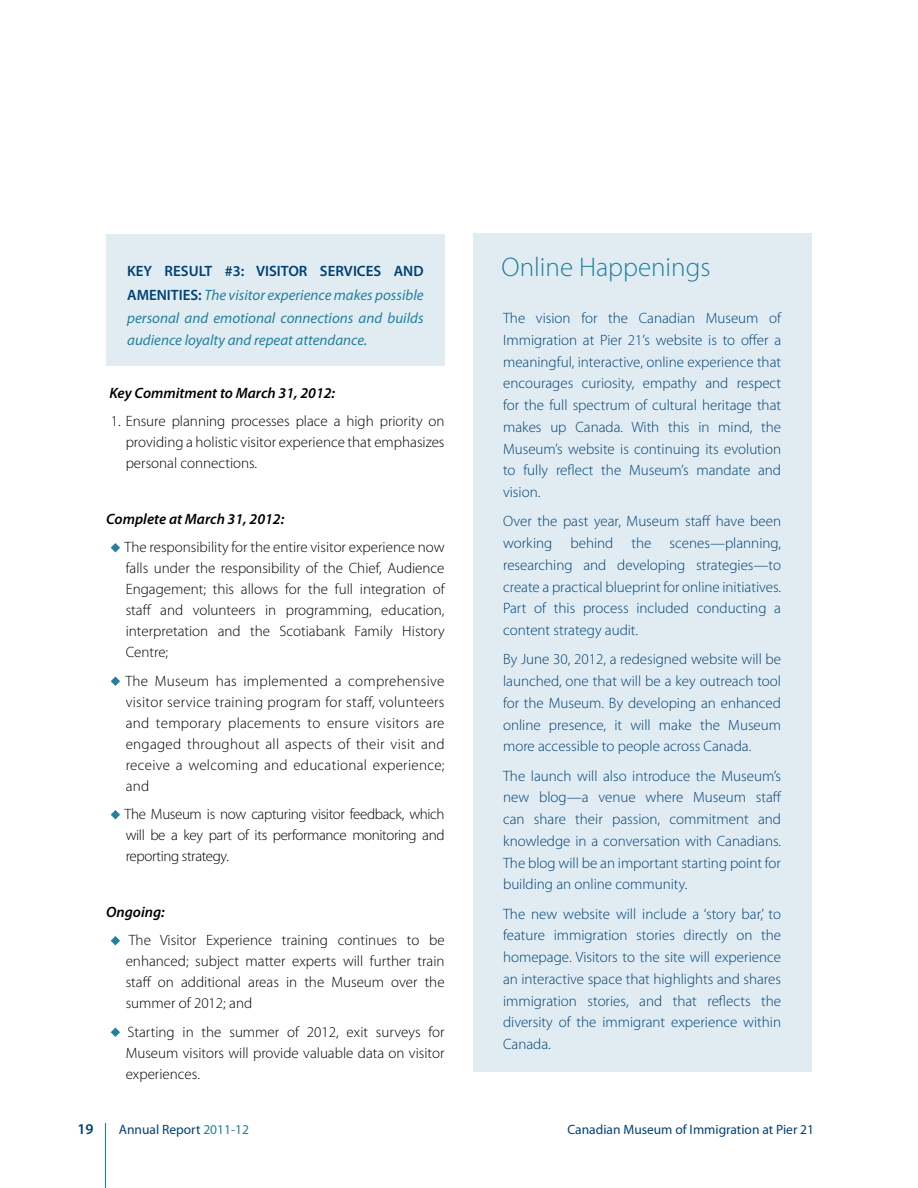
<style>
.page{position:relative;width:918px;height:1188px;background:#fff}
.page>*{position:absolute;margin:0;border:0;box-sizing:border-box;transform-origin:0 0}
.t1{font:300 27px "Myriad Pro";color:#24809e}
.t2{font:300 15px/21.8px "Myriad Pro";color:#004174;text-align:justify}
.t3{font:300 15px/21px "Myriad Pro";color:#000;text-align:justify}
.t4{font:600 15px/24px "Myriad Pro";color:#004174}
.t5{font:italic 15px/22.5px "Myriad Pro";color:#24809e}
.t6{font:italic 600 15px "Myriad Pro";color:#000}
.t7{font:13.5px "Myriad Pro";color:#004174}
.s1{font-weight:400;font-style:italic;color:#24809e}
.s2{color:#24809e}
</style>
<div class="page">
<hr style="left:105px;top:1123px;width:1px;height:65px;background:#24809e">
<div style="left:474px;top:234px;width:338px;height:838px;background:#e0ecf2"></div>
<div style="left:106px;top:234px;width:339px;height:131px;background:#e0ecf2"></div>
<svg style="left:111px;top:543px;width:9px;height:9px"></svg>
<svg style="left:111px;top:677px;width:9px;height:9px"></svg>
<svg style="left:111px;top:810px;width:9px;height:9px"></svg>
<svg style="left:111px;top:936px;width:9px;height:9px"></svg>
<svg style="left:111px;top:1028px;width:9px;height:9px"></svg>
<p class="t4" style="left:127px;top:259px;width:298px">KEY RESULT #3: VISITOR SERVICES AND<br>AMENITIES: <span class="s1">The visitor experience makes possible</span></p>
<p class="t5" style="left:127px;top:306px;width:298px">personal and emotional connections and builds audience loyalty and repeat attendance.</p>
<p class="t6" style="left:109px;top:383px;width:227px">Key Commitment to March 31, 2012:</p>
<p class="t3" style="left:126px;top:411px;width:320px;text-indent:-15px">1. Ensure planning processes place a high priority on providing a holistic visitor experience that emphasizes personal connections.</p>
<p class="t6" style="left:106px;top:509px;width:180px">Complete at March 31, 2012:</p>
<p class="t3" style="left:124px;top:537px;width:322px">The responsibility for the entire visitor experience now falls under the responsibility of the Chief, Audience Engagement; this allows for the full integration of staff and volunteers in programming, education, interpretation and the Scotiabank Family History Centre;</p>
<p class="t3" style="left:125px;top:671px;width:321px">The Museum has implemented a comprehensive visitor service training program for staff, volunteers and temporary placements to ensure visitors are engaged throughout all aspects of their visit and receive a welcoming and educational experience; and</p>
<p class="t3" style="left:125px;top:804px;width:322px">The Museum is now capturing visitor feedback, which will be a key part of its performance monitoring and reporting strategy.</p>
<p class="t6" style="left:106px;top:902px;width:60px">Ongoing:</p>
<p class="t3" style="left:126px;top:930px;width:320px">The Visitor Experience training continues to be enhanced; subject matter experts will further train staff on additional areas in the Museum over the summer of 2012; and</p>
<p class="t3" style="left:126px;top:1022px;width:320px">Starting in the summer of 2012, exit surveys for Museum visitors will provide valuable data on visitor experiences.</p>
<h1 class="t1" style="left:502px;top:252px;width:210px">Online Happenings</h1>
<p class="t2" style="left:503px;top:307px;width:280px">The vision for the Canadian Museum of Immigration at Pier 21’s website is to offer a meaningful, interactive, online experience that encourages curiosity, empathy and respect for the full spectrum of cultural heritage that makes up Canada. With this in mind, the Museum’s website is continuing its evolution to fully reflect the Museum’s mandate and vision.</p>
<p class="t2" style="left:503px;top:511px;width:280px">Over the past year, Museum staff have been working behind the scenes—planning, researching and developing strategies—to create a practical blueprint for online initiatives.<br>Part of this process included conducting a content strategy audit.</p>
<p class="t2" style="left:503px;top:649px;width:280px">By June 30, 2012, a redesigned website will be launched, one that will be a key outreach tool for the Museum. By developing an enhanced online presence, it will make the Museum more accessible to people across Canada.</p>
<p class="t2" style="left:503px;top:765px;width:280px">The launch will also introduce the Museum’s new blog—a venue where Museum staff can share their passion, commitment and knowledge in a conversation with Canadians.<br>The blog will be an important starting point for building an online community.</p>
<p class="t2" style="left:503px;top:903px;width:280px">The new website will include a ‘story bar,’ to feature immigration stories directly on the homepage. Visitors to the site will experience an interactive space that highlights and shares immigration stories, and that reflects the diversity of the immigrant experience within Canada.</p>
<p class="t4" style="left:77px;top:1117px;width:18px">19</p>
<p class="t7" style="left:119px;top:1121px;width:132px">Annual Report <span class="s2">2011-12</span></p>
<p class="t7" style="left:568px;top:1121px;width:248px">Canadian Museum of Immigration at Pier 21</p>
</div>
